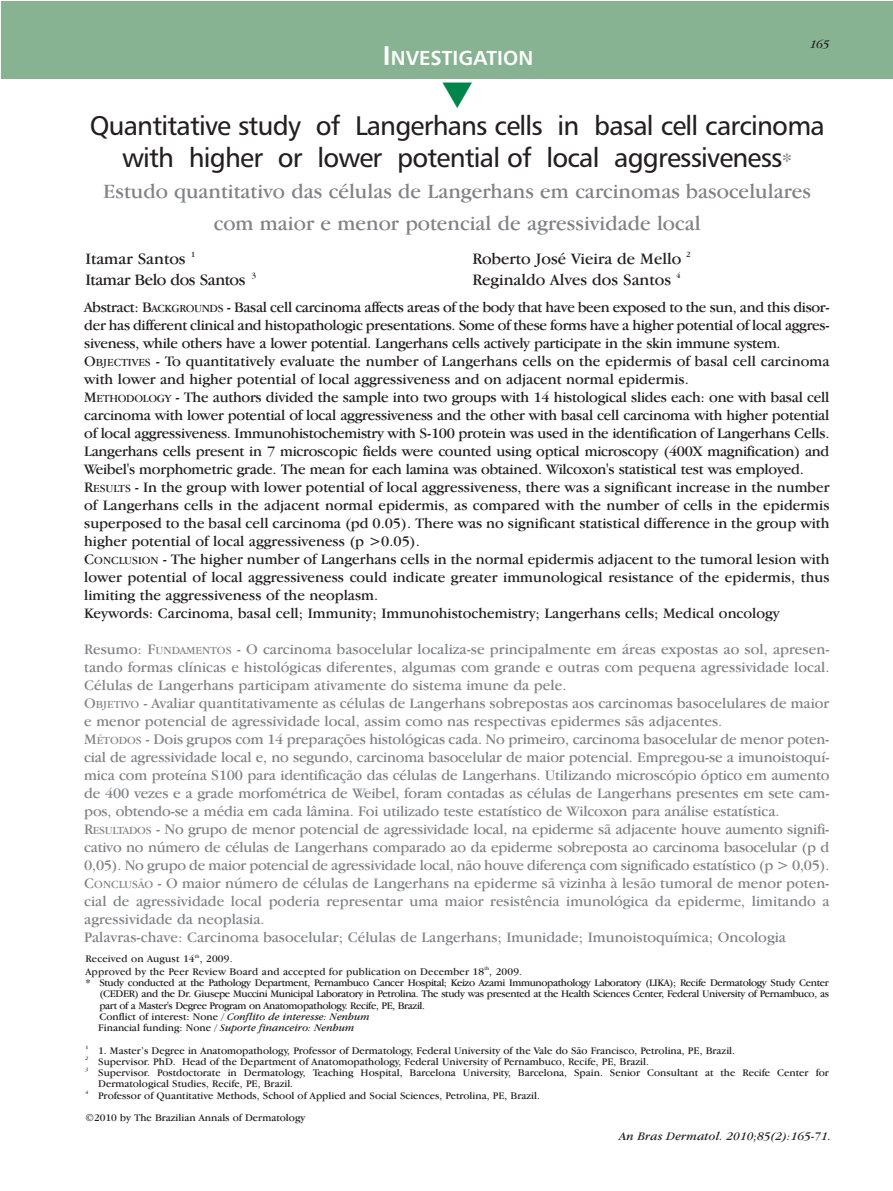
<style>
.page{position:relative;width:893px;height:1191px;background:#fff}
.page>*{position:absolute;margin:0;border:0;box-sizing:border-box;transform-origin:0 0}
.t1{font:27px/31.5px "Humanist 777 BT Roman B";letter-spacing:-.03em;color:#231f20;text-align:center}
.t2{font:21px/31.5px "Garamond IT Cby BT";color:#808285;text-align:center}
.t3{font:20.25px "Humanist 777 BT Bold B";color:#fff}
.t4{font:16.5px "Garamond IT Cby BT";color:#231f20}
.t5{font:16.5px "Garamond IT Cby BT";letter-spacing:-.025em;color:#231f20}
.t6{font:15px/18px "Garamond IT Cby BT";color:#231f20}
.t7{font:15px/18px "Garamond IT Cby BT";letter-spacing:-.01em;color:#808285}
.t8{font:italic 12px "Garamond IT Cby BT";letter-spacing:.015em;color:#231f20}
.t9{font:10.5px/12.6px "Garamond IT Cby BT";color:#231f20}
.t10{font:10.5px "Garamond IT Cby BT";letter-spacing:-.035em;color:#231f20}
.t11{font:italic 10.5px "Garamond IT Cby BT";color:#231f20}
.t12{font:8.25px "Garamond IT Cby BT";color:#231f20}
.t13{font:5.25px "Garamond IT Cby BT";color:#231f20}
.t14{font:italic 5.25px "Garamond IT Cby BT";color:#231f20}
.s1{font-size:27px}
.s2{font-family:"Garamond IT Cby BT";font-size:21px;color:#808285}
.s3{font-size:11.25px}
.s4{font-style:normal}
</style>
<div class="page">
<div style="left:1px;top:1px;width:891px;height:77px;background:#87b392"></div>
<h3 class="t3" style="left:383px;top:50px;width:152px"><span class="s1">I</span>NVESTIGATION</h3>
<p class="t8" style="left:810px;top:39px;width:21px">165</p>
<h1 class="t1" style="left:90px;top:112px;width:736px">Quantitative study of Langerhans cells in basal cell carcinoma with higher or lower potential of local aggressiveness<span class="s2">*</span></h1>
<h2 class="t2" style="left:103px;top:178px;width:709px">Estudo quantitativo das células de Langerhans em carcinomas basocelulares com maior e menor potencial de agressividade local</h2>
<p class="t4" style="left:85px;top:253px;width:102px">Itamar Santos</p>
<p class="t12" style="left:191px;top:251px;width:6px">1</p>
<p class="t4" style="left:472px;top:253px;width:210px">Roberto José Vieira de Mello</p>
<p class="t12" style="left:686px;top:251px;width:6px">2</p>
<p class="t5" style="left:85px;top:274px;width:162px">Itamar Belo dos Santos</p>
<p class="t12" style="left:252px;top:272px;width:6px">3</p>
<p class="t4" style="left:472px;top:274px;width:200px">Reginaldo Alves dos Santos</p>
<p class="t12" style="left:676px;top:272px;width:6px">4</p>
<p class="t6" style="left:84px;top:299px;width:747px">Abstract: B<span class="s3">ACKGROUNDS</span> - Basal cell carcinoma affects areas of the body that have been exposed to the sun, and this disor&shy;der has different clinical and histopathologic presentations. Some of these forms have a higher potential of local aggres&shy;siveness, while others have a lower potential. Langerhans cells actively participate in the skin immune system.<br>O<span class="s3">BJECTIVES</span> - To quantitatively evaluate the number of Langerhans cells on the epidermis of basal cell carcinoma with lower and higher potential of local aggressiveness and on adjacent normal epidermis.<br>M<span class="s3">ETHODOLOGY</span> - The authors divided the sample into two groups with 14 histological slides each: one with basal cell carcinoma with lower potential of local aggressiveness and the other with basal cell carcinoma with higher potential of local aggressiveness. Immunohistochemistry with S-100 protein was used in the identification of Langerhans Cells.<br>Langerhans cells present in 7 microscopic fields were counted using optical microscopy (400X magnification) and Weibel's morphometric grade. The mean for each lamina was obtained. Wilcoxon's statistical test was employed.<br>R<span class="s3">ESULTS</span> - In the group with lower potential of local aggressiveness, there was a significant increase in the number of Langerhans cells in the adjacent normal epidermis, as compared with the number of cells in the epidermis superposed to the basal cell carcinoma (pd 0.05). There was no significant statistical difference in the group with higher potential of local aggressiveness (p &gt;0.05).<br>C<span class="s3">ONCLUSION</span> - The higher number of Langerhans cells in the normal epidermis adjacent to the tumoral lesion with lower potential of local aggressiveness could indicate greater immunological resistance of the epidermis, thus limiting the aggressiveness of the neoplasm.<br>Keywords: Carcinoma, basal cell; Immunity; Immunohistochemistry; Langerhans cells; Medical oncology</p>
<p class="t7" style="left:84px;top:641px;width:747px">Resumo: F<span class="s3">UNDAMENTOS</span> - O carcinoma basocelular localiza-se principalmente em áreas expostas ao sol, apresen&shy;tando formas clínicas e histológicas diferentes, algumas com grande e outras com pequena agressividade local.<br>Células de Langerhans participam ativamente do sistema imune da pele.<br>O<span class="s3">BJETIVO</span> - Avaliar quantitativamente as células de Langerhans sobrepostas aos carcinomas basocelulares de maior e menor potencial de agressividade local, assim como nas respectivas epidermes sãs adjacentes.<br>M<span class="s3">ÉTODOS</span> - Dois grupos com 14 preparações histológicas cada. No primeiro, carcinoma basocelular de menor poten&shy;cial de agressividade local e, no segundo, carcinoma basocelular de maior potencial. Empregou-se a imunoistoquí&shy;mica com proteína S100 para identificação das células de Langerhans. Utilizando microscópio óptico em aumento de 400 vezes e a grade morfométrica de Weibel, foram contadas as células de Langerhans presentes em sete cam&shy;pos, obtendo-se a média em cada lâmina. Foi utilizado teste estatístico de Wilcoxon para análise estatística.<br>R<span class="s3">ESULTADOS</span> - No grupo de menor potencial de agressividade local, na epiderme sã adjacente houve aumento signifi&shy;cativo no número de células de Langerhans comparado ao da epiderme sobreposta ao carcinoma basocelular (p d 0,05). No grupo de maior potencial de agressividade local, não houve diferença com significado estatístico (p &gt; 0,05).<br>C<span class="s3">ONCLUSÃO</span> - O maior número de células de Langerhans na epiderme sã vizinha à lesão tumoral de menor poten&shy;cial de agressividade local poderia representar uma maior resistência imunológica da epiderme, limitando a agressividade da neoplasia.<br>Palavras-chave: Carcinoma basocelular; Células de Langerhans; Imunidade; Imunoistoquímica; Oncologia</p>
<p class="t9" style="left:85px;top:953px;width:111px">Received on August 14</p>
<p class="t13" style="left:195px;top:954px;width:6px">th</p>
<p class="t9" style="left:85px;top:953px;width:400px;text-indent:114px">, 2009.<br>Approved by the Peer Review Board and accepted for publication on December 18</p>
<p class="t13" style="left:484px;top:966px;width:6px">th</p>
<p class="t9" style="left:489px;top:966px;width:34px">, 2009.</p>
<p class="t10" style="left:85px;top:979px;width:745px">* Study conducted at the Pathology Department, Pernambuco Cancer Hospital; Keizo Azami Immunopathology Laboratory (LIKA); Recife Dermatology Study Center</p>
<p class="t10" style="left:99px;top:990px;width:731px">(CEDER) and the Dr. Giusepe Muccini Municipal Laboratory in Petrolina. The study was presented at the Health Sciences Center, Federal University of Pernambuco, as</p>
<p class="t10" style="left:99px;top:1001px;width:327px">part of a Master's Degree Program on Anatomopathology. Recife, PE, Brazil.</p>
<p class="t11" style="left:99px;top:1012px;width:272px"><span class="s4">Conflict of interest: None /</span> Conflito de interesse: Nenhum</p>
<p class="t11" style="left:98px;top:1023px;width:257px"><span class="s4">Financial funding: None /</span> Suporte financeiro: Nenhum</p>
<p class="t13" style="left:85px;top:1045px;width:4px">1</p>
<p class="t9" style="left:98px;top:1045px;width:638px">1. Master’s Degree in Anatomopathology, Professor of Dermatology, Federal University of the Vale do São Francisco, Petrolina, PE, Brazil.</p>
<p class="t14" style="left:85px;top:1056px;width:4px">2</p>
<p class="t9" style="left:98px;top:1056px;width:552px">Supervisor. PhD. Head of the Department of Anatomopathology, Federal University of Pernambuco, Recife, PE, Brazil.</p>
<p class="t14" style="left:85px;top:1067px;width:4px">3</p>
<p class="t9" style="left:98px;top:1068px;width:732px;line-height:11.2px">Supervisor. Postdoctorate in Dermatology, Teaching Hospital, Barcelona University, Barcelona, Spain. Senior Consultant at the Recife Center for<br>Dermatological Studies, Recife, PE, Brazil.</p>
<p class="t14" style="left:85px;top:1090px;width:4px">4</p>
<p class="t9" style="left:85px;top:1085px;width:456px;line-height:22.5px;text-indent:13px">Professor of Quantitative Methods, School of Applied and Social Sciences, Petrolina, PE, Brazil. ©2010 by The Brazilian Annals of Dermatology</p>
<p class="t8" style="left:619px;top:1131px;width:213px">An Bras Dermatol. 2010;85(2):165-71.</p>
</div>
